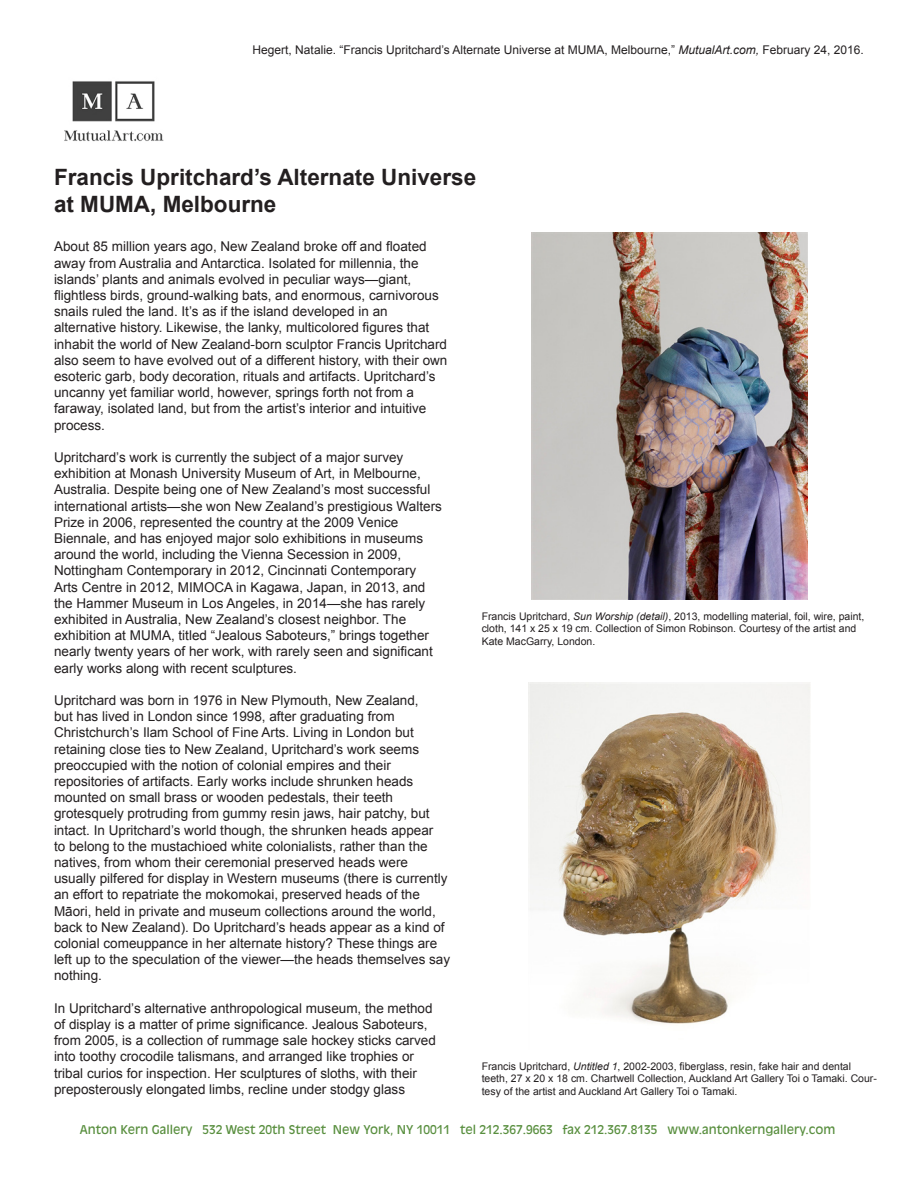
<style>
.page{position:relative;width:918px;height:1188px;background:#fff}
.page>*{position:absolute;margin:0;border:0;box-sizing:border-box;transform-origin:0 0}
.t1{font:700 22.5px/27px "Arial";color:#231f20}
.t2{font:13.5px/16.2px "Arial";color:#231f20}
.t3{font:12px "Antique Olive";color:#598f3f}
.t4{font:12px "Arial";color:#231f20}
.t5{font:10.5px/12.6px "Arial";color:#231f20}
.s1{font-style:italic}
</style>
<div class="page">
<img style="left:529px;top:683px;width:281px;height:341px">
<img style="left:532px;top:233px;width:275px;height:367px">
<img style="left:64px;top:81px;width:100px;height:61px">
<p class="t4" style="left:253px;top:42px;width:613px">Hegert, Natalie. “Francis Upritchard’s Alternate Universe at MUMA, Melbourne,” <span class="s1">MutualArt.com,</span> February 24, 2016.</p>
<h1 class="t1" style="left:54px;top:164px;width:424px">Francis Upritchard’s Alternate Universe at MUMA, Melbourne</h1>
<p class="t2" style="left:54px;top:239px;width:395px">About 85 million years ago, New Zealand broke off and floated away from Australia and Antarctica. Isolated for millennia, the islands’ plants and animals evolved in peculiar ways—giant, flightless birds, ground-walking bats, and enormous, carnivorous snails ruled the land. It’s as if the island developed in an alternative history. Likewise, the lanky, multicolored figures that inhabit the world of New Zealand-born sculptor Francis Upritchard also seem to have evolved out of a different history, with their own esoteric garb, body decoration, rituals and artifacts. Upritchard’s uncanny yet familiar world, however, springs forth not from a faraway, isolated land, but from the artist’s interior and intuitive process.</p>
<p class="t2" style="left:54px;top:449px;width:389px">Upritchard’s work is currently the subject of a major survey exhibition at Monash University Museum of Art, in Melbourne, Australia. Despite being one of New Zealand’s most successful international artists—she won New Zealand’s prestigious Walters Prize in 2006, represented the country at the 2009 Venice Biennale, and has enjoyed major solo exhibitions in museums around the world, including the Vienna Secession in 2009, Nottingham Contemporary in 2012, Cincinnati Contemporary Arts Centre in 2012, MIMOCA in Kagawa, Japan, in 2013, and the Hammer Museum in Los Angeles, in 2014—she has rarely exhibited in Australia, New Zealand’s closest neighbor. The exhibition at MUMA, titled “Jealous Saboteurs,” brings together nearly twenty years of her work, with rarely seen and significant early works along with recent sculptures.</p>
<p class="t2" style="left:54px;top:692px;width:398px">Upritchard was born in 1976 in New Plymouth, New Zealand,<br>but has lived in London since 1998, after graduating from Christchurch’s Ilam School of Fine Arts. Living in London but retaining close ties to New Zealand, Upritchard’s work seems preoccupied with the notion of colonial empires and their repositories of artifacts. Early works include shrunken heads mounted on small brass or wooden pedestals, their teeth grotesquely protruding from gummy resin jaws, hair patchy, but intact. In Upritchard’s world though, the shrunken heads appear<br>to belong to the mustachioed white colonialists, rather than the natives, from whom their ceremonial preserved heads were usually pilfered for display in Western museums (there is currently an effort to repatriate the mokomokai, preserved heads of the Māori, held in private and museum collections around the world, back to New Zealand). Do Upritchard’s heads appear as a kind of colonial comeuppance in her alternate history? These things are left up to the speculation of the viewer—the heads themselves say nothing.</p>
<p class="t2" style="left:54px;top:1000px;width:383px">In Upritchard’s alternative anthropological museum, the method of display is a matter of prime significance. Jealous Saboteurs, from 2005, is a collection of rummage sale hockey sticks carved into toothy crocodile talismans, and arranged like trophies or tribal curios for inspection. Her sculptures of sloths, with their preposterously elongated limbs, recline under stodgy glass</p>
<p class="t5" style="left:482px;top:610px;width:384px">Francis Upritchard, <span class="s1">Sun Worship (detail)</span>, 2013, modelling material, foil, wire, paint, cloth, 141 x 25 x 19 cm. Collection of Simon Robinson. Courtesy of the artist and<br>Kate MacGarry, London.</p>
<p class="t5" style="left:482px;top:1060px;width:397px">Francis Upritchard, <span class="s1">Untitled 1</span>, 2002-2003, fiberglass, resin, fake hair and dental teeth, 27 x 20 x 18 cm. Chartwell Collection, Auckland Art Gallery Toi o Tamaki. Cour&shy;tesy of the artist and Auckland Art Gallery Toi o Tamaki.</p>
<p class="t3" style="left:80px;top:1122px;width:757px">Anton Kern Gallery 532 West 20th Street New York, NY 10011 tel 212.367.9663 fax 212.367.8135 www.antonkerngallery.com</p>
</div>
